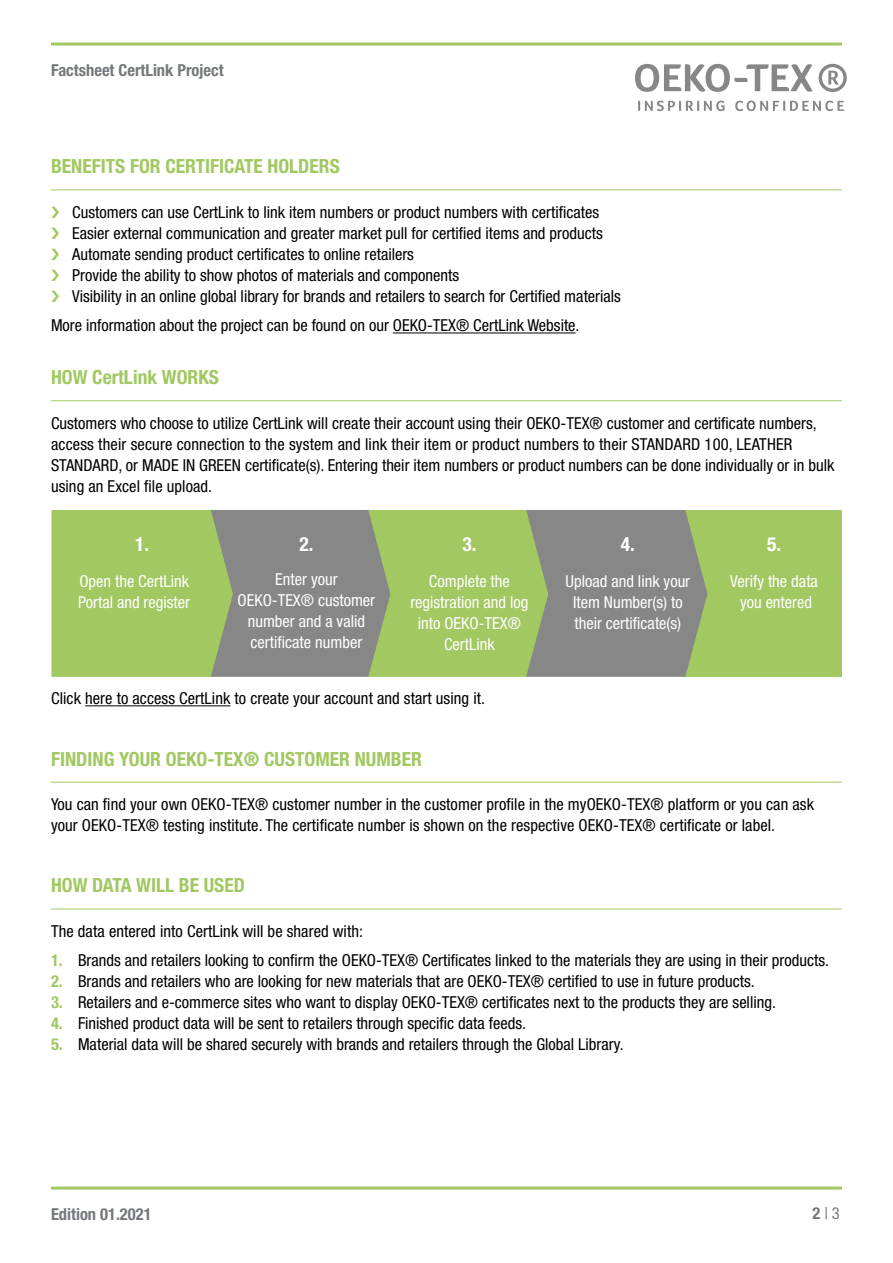
<style>
.page{position:relative;width:893px;height:1263px;background:#fff}
.page>*{position:absolute;margin:0;border:0;box-sizing:border-box;transform-origin:0 0}
.t1{font:700 condensed 19.5px "Helvetica Neue LT Pro";color:#a1c861}
.t2{font:700 condensed 19.5px "Helvetica Neue LT Pro";color:#fff}
.t3{font:condensed 16.5px/21px "Helvetica Neue LT Pro";color:#000}
.t4{font:condensed 16.5px/21px "Helvetica Neue LT Pro";color:#fff;text-align:center}
.t5{font:700 condensed 16.5px "Helvetica Neue LT Pro";color:#74777b}
.t6{font:condensed 16.5px "Helvetica Neue LT Pro";color:#74777b}
.s1{font-weight:700;color:#a1c861}
.s2{font-weight:700}
</style>
<div class="page">
<hr style="left:51px;top:43px;width:791px;height:3px;background:#a1c861">
<hr style="left:51px;top:1186px;width:791px;height:3px;background:#a1c861">
<hr style="left:51px;top:190px;width:791px;height:1px;background:#a1c861">
<hr style="left:393px;top:333px;width:183px;height:1px;background:#000">
<hr style="left:51px;top:400px;width:791px;height:1px;background:#a1c861">
<hr style="left:85px;top:705px;width:146px;height:1px;background:#000">
<hr style="left:51px;top:782px;width:791px;height:1px;background:#a1c861">
<hr style="left:51px;top:908px;width:791px;height:1px;background:#a1c861">
<svg style="left:635px;top:64px;width:178px;height:28px"></svg>
<svg style="left:819px;top:64px;width:28px;height:28px"></svg>
<svg style="left:638px;top:101px;width:87px;height:10px"></svg>
<svg style="left:735px;top:101px;width:109px;height:10px"></svg>
<div style="left:682px;top:510px;width:159px;height:167px;background:#a1c861"></div>
<svg style="left:51px;top:510px;width:656px;height:167px;background:#94a873"></svg>
<p class="t5" style="left:51px;top:60px;width:174px">Factsheet CertLink Project</p>
<p class="t1" style="left:51px;top:155px;width:290px">BENEFITS FOR CERTIFICATE HOLDERS</p>
<p class="t3" style="left:72px;top:201px;width:550px">Customers can use CertLink to link item numbers or product numbers with certificates Easier external communication and greater market pull for certified items and products Automate sending product certificates to online retailers<br>Provide the ability to show photos of materials and components<br>Visibility in an online global library for brands and retailers to search for Certified materials</p>
<p class="t3" style="left:51px;top:315px;width:530px">More information about the project can be found on our OEKO-TEX® CertLink Website.</p>
<p class="t1" style="left:51px;top:366px;width:169px">HOW CertLink WORKS</p>
<p class="t3" style="left:51px;top:412px;width:785px">Customers who choose to utilize CertLink will create their account using their OEKO-TEX® customer and certificate numbers, access their secure connection to the system and link their item or product numbers to their STANDARD 100, LEATHER STANDARD, or MADE IN GREEN certificate(s). Entering their item numbers or product numbers can be done individually or in bulk using an Excel file upload.</p>
<p class="t2" style="left:135px;top:532px;width:16px">1.</p>
<p class="t2" style="left:299px;top:532px;width:16px">2.</p>
<p class="t2" style="left:462px;top:532px;width:16px">3.</p>
<p class="t2" style="left:621px;top:532px;width:16px">4.</p>
<p class="t2" style="left:767px;top:532px;width:16px">5.</p>
<p class="t4" style="left:238px;top:569px;width:139px">Enter your<br>OEKO-TEX® customer number and a valid certificate number</p>
<p class="t4" style="left:410px;top:570px;width:120px">Complete the registration and log into OEKO-TEX®<br>CertLink</p>
<p class="t4" style="left:566px;top:570px;width:126px">Upload and link your<br>Item Number(s) to their certificate(s)</p>
<p class="t4" style="left:730px;top:570px;width:89px">Verify the data you entered</p>
<p class="t4" style="left:78px;top:570px;width:113px;text-align:left">Open the CertLink<br>Portal and register</p>
<p class="t3" style="left:51px;top:688px;width:436px">Click here to access CertLink to create your account and start using it.</p>
<p class="t1" style="left:51px;top:747px;width:372px">FINDING YOUR OEKO-TEX® CUSTOMER NUMBER</p>
<p class="t3" style="left:51px;top:793px;width:764px">You can find your own OEKO-TEX® customer number in the customer profile in the myOEKO-TEX® platform or you can ask your OEKO-TEX® testing institute. The certificate number is shown on the respective OEKO-TEX® certificate or label.</p>
<p class="t1" style="left:51px;top:874px;width:195px">HOW DATA WILL BE USED</p>
<p class="t3" style="left:51px;top:920px;width:314px">The data entered into CertLink will be shared with:</p>
<p class="t3" style="left:51px;top:950px;width:779px"><span class="s1">1.</span> Brands and retailers looking to confirm the OEKO-TEX® Certificates linked to the materials they are using in their products.</p>
<p class="t3" style="left:51px;top:971px;width:705px"><span class="s1">2.</span> Brands and retailers who are looking for new materials that are OEKO-TEX® certified to use in future products.</p>
<p class="t3" style="left:51px;top:992px;width:726px"><span class="s1">3.</span> Retailers and e-commerce sites who want to display OEKO-TEX® certificates next to the products they are selling.</p>
<p class="t3" style="left:51px;top:1013px;width:476px"><span class="s1">4.</span> Finished product data will be sent to retailers through specific data feeds.</p>
<p class="t3" style="left:51px;top:1034px;width:574px"><span class="s1">5.</span> Material data will be shared securely with brands and retailers through the Global Library.</p>
<p class="t5" style="left:51px;top:1204px;width:102px">Edition 01.2021</p>
<p class="t6" style="left:812px;top:1204px;width:29px"><span class="s2">2</span> | 3</p>
</div>
